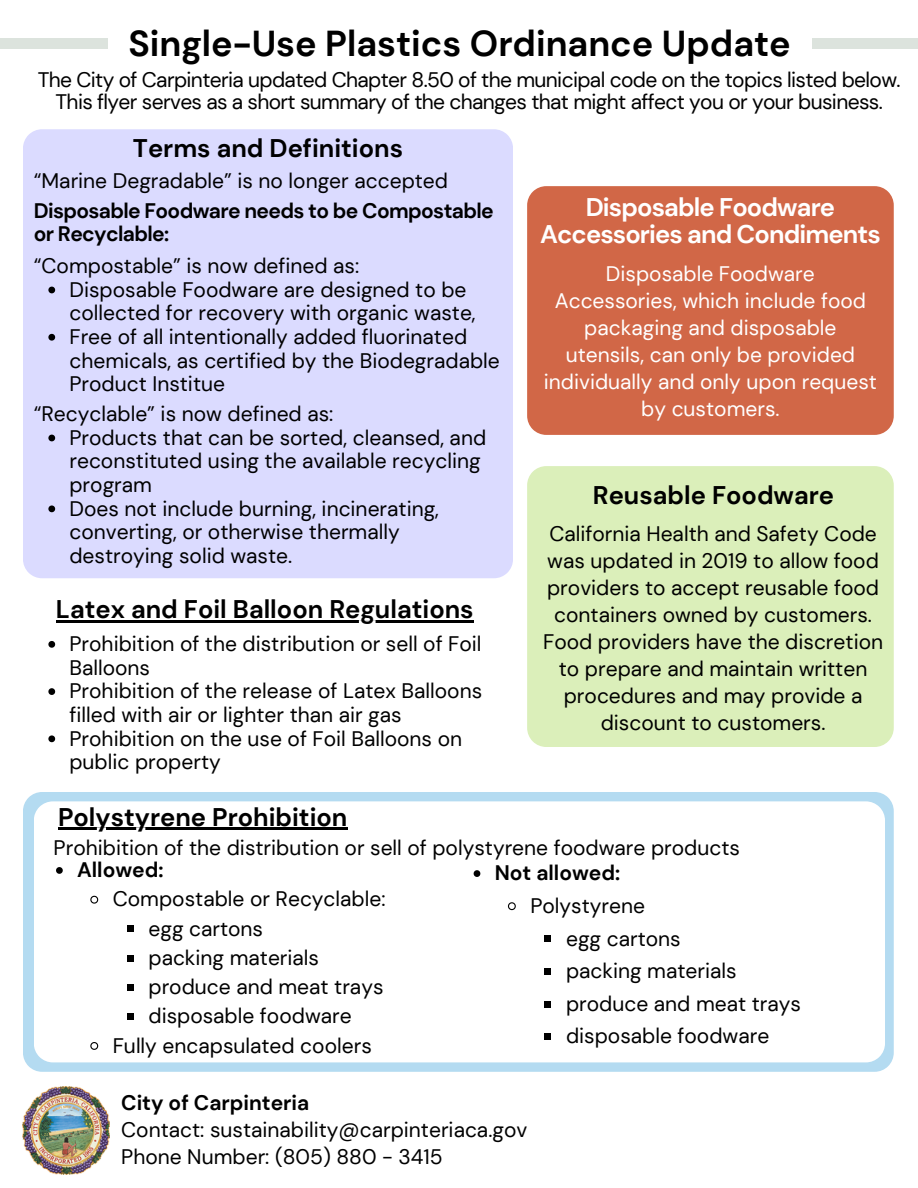
<style>
.page{position:relative;width:918px;height:1188px;background:#fff}
.page>*{position:absolute;margin:0;border:0;box-sizing:border-box;transform-origin:0 0}
.t1{font:700 36px "DM Sans";color:#000}
.t2{font:700 25.5px "DM Sans";color:#000}
.t3{font:700 25.5px/27px "DM Sans";letter-spacing:-.035em;color:#fff;text-align:center}
.t4{font:21px/23.7px "DM Sans";color:#000}
.t5{font:21px "DM Sans";letter-spacing:-.03em;color:#000}
.t6{font:21px/27px "DM Sans";color:#fff;text-align:center}
.t7{font:700 21px/22.5px "DM Sans";letter-spacing:-.03em;color:#000}
.t8{font:700 21px "DM Sans";color:#000}
</style>
<div class="page">
<img style="left:23px;top:1086px;width:87px;height:88px">
<div style="left:23px;top:129px;width:489px;height:449px;background:#dbdbff"></div>
<div style="left:527px;top:186px;width:366px;height:249px;background:#d16747"></div>
<svg style="left:23px;top:792px;width:871px;height:280px;fill:#b4dbf1"></svg>
<svg style="left:34px;top:801px;width:851px;height:261px"></svg>
<hr style="left:58px;top:828px;width:289px;height:2px;background:#000">
<svg style="left:474px;top:870px;width:6px;height:7px"></svg>
<svg style="left:507px;top:901px;width:10px;height:10px"></svg>
<div style="left:544px;top:935px;width:7px;height:7px;background:#000"></div>
<div style="left:544px;top:968px;width:7px;height:7px;background:#000"></div>
<div style="left:544px;top:1001px;width:7px;height:6px;background:#000"></div>
<div style="left:544px;top:1033px;width:7px;height:7px;background:#000"></div>
<svg style="left:56px;top:867px;width:7px;height:7px"></svg>
<svg style="left:90px;top:895px;width:9px;height:9px"></svg>
<div style="left:127px;top:926px;width:7px;height:6px;background:#000"></div>
<div style="left:127px;top:955px;width:7px;height:7px;background:#000"></div>
<div style="left:127px;top:984px;width:7px;height:7px;background:#000"></div>
<div style="left:127px;top:1013px;width:7px;height:7px;background:#000"></div>
<svg style="left:90px;top:1041px;width:9px;height:10px"></svg>
<div style="left:527px;top:466px;width:367px;height:281px;background:#dbefba"></div>
<svg style="left:48px;top:287px;width:7px;height:6px"></svg>
<svg style="left:48px;top:334px;width:7px;height:7px"></svg>
<svg style="left:48px;top:435px;width:7px;height:6px"></svg>
<svg style="left:48px;top:505px;width:7px;height:7px"></svg>
<hr style="left:56px;top:621px;width:418px;height:2px;background:#000">
<svg style="left:48px;top:641px;width:7px;height:7px"></svg>
<svg style="left:48px;top:688px;width:7px;height:7px"></svg>
<svg style="left:48px;top:735px;width:7px;height:7px"></svg>
<div style="left:0;top:38px;width:107px;height:10px;background:#dce3dd"></div>
<div style="left:812px;top:38px;width:106px;height:10px;background:#dce3dd"></div>
<p class="t1" style="left:128px;top:20px;width:664px">Single-Use Plastics Ordinance Update</p>
<p class="t5" style="left:38px;top:66px;width:865px">The City of Carpinteria updated Chapter 8.50 of the municipal code on the topics listed below.</p>
<p class="t5" style="left:56px;top:89px;width:829px">This flyer serves as a short summary of the changes that might affect you or your business.</p>
<p class="t2" style="left:133px;top:132px;width:272px">Terms and Definitions</p>
<p class="t4" style="left:34px;top:169px;width:416px">“Marine Degradable” is no longer accepted</p>
<p class="t7" style="left:34px;top:200px;width:462px">Disposable Foodware needs to be Compostable or Recyclable:</p>
<p class="t4" style="left:34px;top:254px;width:327px">“Compostable” is now defined as:</p>
<p class="t4" style="left:69px;top:278px;width:408px">Disposable Foodware are designed to be collected for recovery with organic waste,</p>
<p class="t4" style="left:69px;top:325px;width:432px">Free of all intentionally added fluorinated chemicals, as certified by the Biodegradable<br>Product Institue</p>
<p class="t4" style="left:34px;top:402px;width:301px">“Recyclable” is now defined as:</p>
<p class="t4" style="left:69px;top:426px;width:418px">Products that can be sorted, cleansed, and reconstituted using the available recycling program</p>
<p class="t4" style="left:69px;top:497px;width:371px">Does not include burning, incinerating, converting, or otherwise thermally destroying solid waste.</p>
<p class="t2" style="left:56px;top:593px;width:419px">Latex and Foil Balloon Regulations</p>
<p class="t4" style="left:69px;top:632px;width:414px">Prohibition of the distribution or sell of Foil<br>Balloons</p>
<p class="t4" style="left:69px;top:679px;width:414px">Prohibition of the release of Latex Balloons filled with air or lighter than air gas</p>
<p class="t4" style="left:69px;top:727px;width:394px">Prohibition on the use of Foil Balloons on public property</p>
<p class="t3" style="left:540px;top:194px;width:342px">Disposable Foodware<br>Accessories and Condiments</p>
<p class="t6" style="left:544px;top:260px;width:335px">Disposable Foodware<br>Accessories, which include food packaging and disposable utensils, can only be provided individually and only upon request by customers.</p>
<p class="t2" style="left:593px;top:478px;width:243px">Reusable Foodware</p>
<p class="t4" style="left:543px;top:520px;width:341px;line-height:27px;text-align:center">California Health and Safety Code was updated in 2019 to allow food providers to accept reusable food containers owned by customers.<br>Food providers have the discretion to prepare and maintain written procedures and may provide a discount to customers.</p>
<p class="t2" style="left:58px;top:800px;width:291px">Polystyrene Prohibition</p>
<p class="t4" style="left:54px;top:836px;width:688px">Prohibition of the distribution or sell of polystyrene foodware products</p>
<p class="t8" style="left:495px;top:859px;width:127px">Not allowed:</p>
<p class="t4" style="left:530px;top:894px;width:116px">Polystyrene</p>
<p class="t4" style="left:566px;top:927px;width:116px">egg cartons</p>
<p class="t4" style="left:566px;top:959px;width:172px">packing materials</p>
<p class="t4" style="left:566px;top:992px;width:237px">produce and meat trays</p>
<p class="t4" style="left:566px;top:1024px;width:205px">disposable foodware</p>
<p class="t8" style="left:77px;top:856px;width:88px">Allowed:</p>
<p class="t4" style="left:113px;top:887px;width:274px">Compostable or Recyclable:</p>
<p class="t4" style="left:148px;top:917px;width:116px">egg cartons</p>
<p class="t4" style="left:148px;top:946px;width:172px">packing materials</p>
<p class="t4" style="left:148px;top:975px;width:237px">produce and meat trays</p>
<p class="t4" style="left:148px;top:1004px;width:205px">disposable foodware</p>
<p class="t4" style="left:113px;top:1034px;width:261px">Fully encapsulated coolers</p>
<p class="t8" style="left:121px;top:1089px;width:190px">City of Carpinteria</p>
<p class="t4" style="left:121px;top:1118px;width:408px">Contact: sustainability@carpinteriaca.gov</p>
<p class="t4" style="left:121px;top:1145px;width:323px">Phone Number: (805) 880 - 3415</p>
</div>
